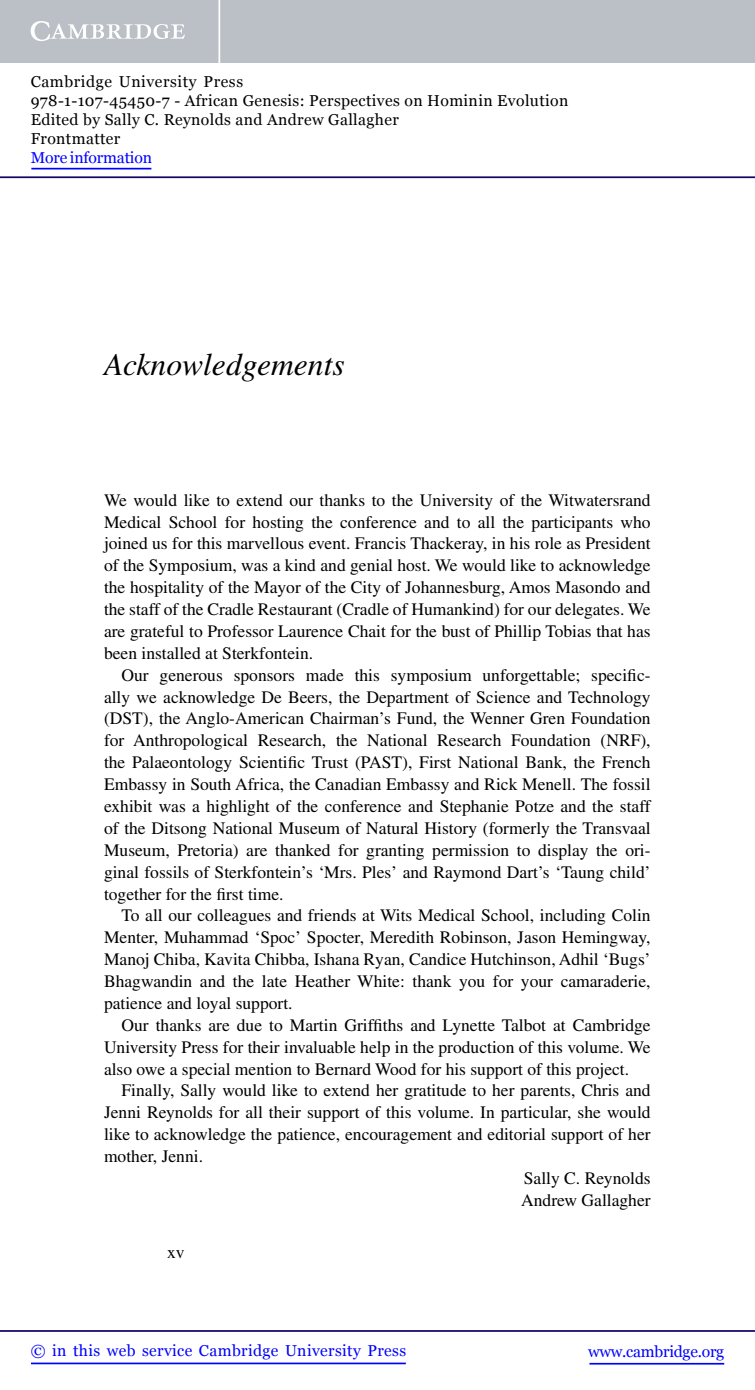
<style>
.page{position:relative;width:755px;height:1390px;background:#fff}
.page>*{position:absolute;margin:0;border:0;box-sizing:border-box;transform-origin:0 0}
.t1{font:italic 31.5px "Times LT Std";color:#000}
.t2{font:17.5px/21.9px "Times LT Std";color:#000;text-align:justify}
.t3{font:17.5px "Times LT Std";letter-spacing:.055em;color:#000}
.t4{font:15.75px/18.9px "Georgia";letter-spacing:.025em;color:#000}
.t5{font:15.75px "Georgia";letter-spacing:.025em;color:#00f}
.t6{font:15.75px "Georgia";letter-spacing:-.015em;color:#00f}
.t7{font:15.75px "Georgia";letter-spacing:-.01em;color:#00f}
</style>
<div class="page">
<hr style="left:589px;top:1363px;width:134px;height:1px;background:#00f">
<hr style="left:0;top:1330px;width:754px;height:2px;background:#150666">
<hr style="left:31px;top:1362px;width:374px;height:2px;background:#00f">
<div style="left:0;top:0;width:754px;height:63px;background:#bac0c6"></div>
<svg style="left:31px;top:21px;width:154px;height:20px"></svg>
<hr style="left:218px;top:0;width:2px;height:63px;background:#fff">
<hr style="left:0;top:176px;width:754px;height:2px;background:#150666">
<hr style="left:31px;top:168px;width:120px;height:1px;background:#00f">
<p class="t4" style="left:31px;top:73px;width:539px">Cambridge University Press<br>978-1-107-45450-7 - African Genesis: Perspectives on Hominin Evolution Edited by Sally C. Reynolds and Andrew Gallagher<br>Frontmatter</p>
<p class="t7" style="left:31px;top:148px;width:123px">More information</p>
<h1 class="t1" style="left:104px;top:353px;width:242px">Acknowledgements</h1>
<p class="t2" style="left:104px;top:491px;width:548px">We would like to extend our thanks to the University of the Witwatersrand Medical School for hosting the conference and to all the participants who joined us for this marvellous event. Francis Thackeray, in his role as President of the Symposium, was a kind and genial host. We would like to acknowledge the hospitality of the Mayor of the City of Johannesburg, Amos Masondo and the staff of the Cradle Restaurant (Cradle of Humankind) for our delegates. We are grateful to Professor Laurence Chait for the bust of Phillip Tobias that has been installed at Sterkfontein.</p>
<p class="t2" style="left:104px;top:666px;width:548px;text-indent:17px">Our generous sponsors made this symposium unforgettable; specific&shy;ally we acknowledge De Beers, the Department of Science and Technology (DST), the Anglo-American Chairman’s Fund, the Wenner Gren Foundation for Anthropological Research, the National Research Foundation (NRF), the Palaeontology Scientific Trust (PAST), First National Bank, the French Embassy in South Africa, the Canadian Embassy and Rick Menell. The fossil exhibit was a highlight of the conference and Stephanie Potze and the staff of the Ditsong National Museum of Natural History (formerly the Transvaal Museum, Pretoria) are thanked for granting permission to display the ori&shy;ginal fossils of Sterkfontein’s ‘Mrs. Ples’ and Raymond Dart’s ‘Taung child’ together for the first time.</p>
<p class="t2" style="left:104px;top:906px;width:548px;text-indent:17px">To all our colleagues and friends at Wits Medical School, including Colin Menter, Muhammad ‘Spoc’ Spocter, Meredith Robinson, Jason Hemingway, Manoj Chiba, Kavita Chibba, Ishana Ryan, Candice Hutchinson, Adhil ‘Bugs’ Bhagwandin and the late Heather White: thank you for your camaraderie, patience and loyal support.</p>
<p class="t2" style="left:104px;top:1016px;width:548px;text-indent:18px">Our thanks are due to Martin Griffiths and Lynette Talbot at Cambridge University Press for their invaluable help in the production of this volume. We also owe a special mention to Bernard Wood for his support of this project.</p>
<p class="t2" style="left:121px;top:1081px;width:530px">Finally, Sally would like to extend her gratitude to her parents, Chris and</p>
<p class="t3" style="left:104px;top:1106px;width:547px">Jenni Reynolds for all their support of this volume. In particular, she would</p>
<p class="t2" style="left:104px;top:1125px;width:548px">like to acknowledge the patience, encouragement and editorial support of her</p>
<p class="t2" style="left:104px;top:1147px;width:100px">mother, Jenni.</p>
<p class="t2" style="left:523px;top:1169px;width:128px">Sally C. Reynolds</p>
<p class="t2" style="left:521px;top:1191px;width:131px">Andrew Gallagher</p>
<p class="t2" style="left:167px;top:1243px;width:19px">xv</p>
<p class="t5" style="left:31px;top:1341px;width:376px">© in this web service Cambridge University Press</p>
<p class="t6" style="left:588px;top:1341px;width:137px">www.cambridge.org</p>
</div>
